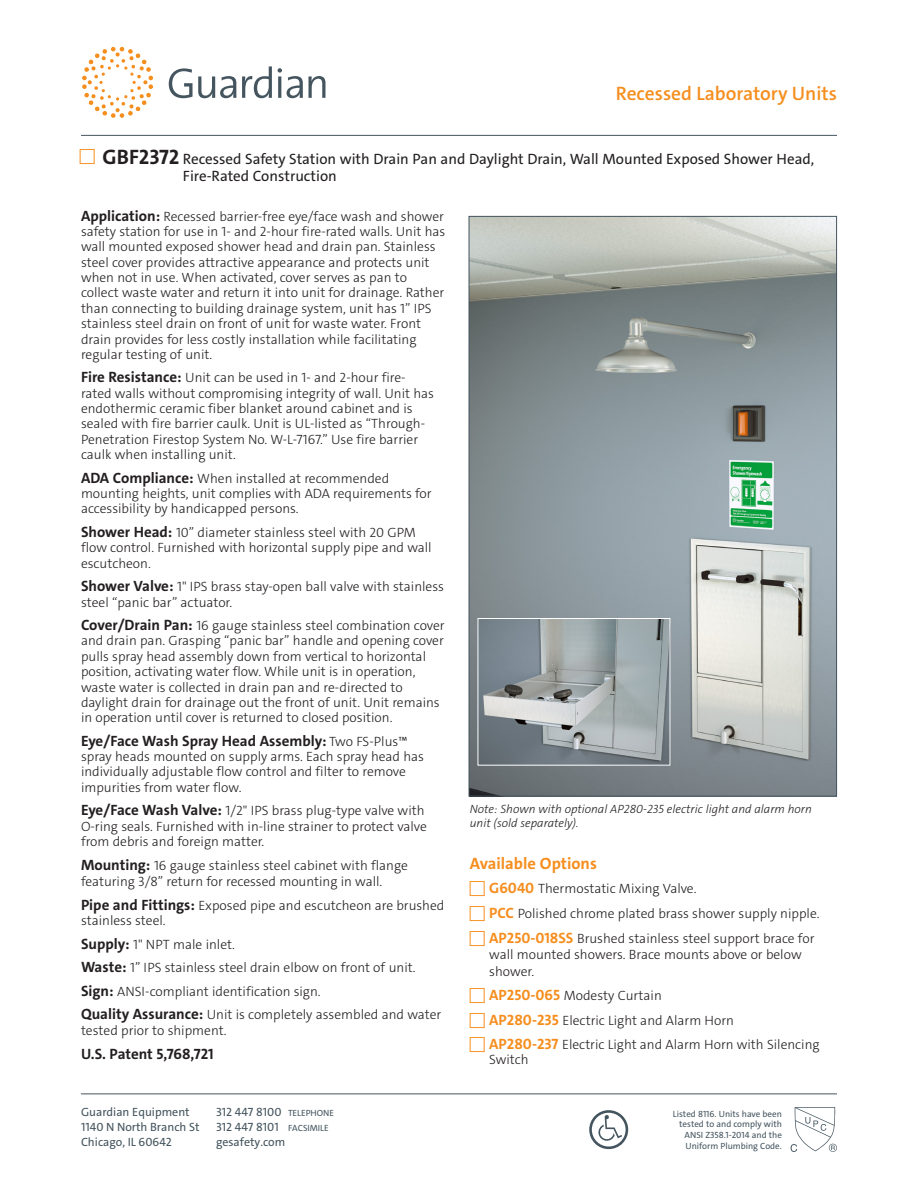
<style>
.page{position:relative;width:918px;height:1188px;background:#fff}
.page>*{position:absolute;margin:0;border:0;box-sizing:border-box;transform-origin:0 0}
.t1{font:600 19.5px "The Sans C4 s";color:#f68e1e}
.Body{font:700 16.5px "The Sans C4 s";color:#f68e1e}
.t2{font:15px/16.5px "The Sans C4 s";color:#231f20}
.Body-2{font:700 15px "The Sans C4 s";color:#231f20}
.Body-3{font:300 13.5px/15.3px "The Sans C4 s";color:#231f20}
.t3{font:12px "The Sans C4 s";color:#45555f}
.t4{font:italic 300 12px/14.4px "The Sans C4 s";color:#231f20}
.t5{font:9px/10.8px "The Sans C4 s";color:#45555f;text-align:right}
.s1{font-weight:700;font-size:21px}
.s2{font-weight:700;font-size:15px}
.s3{font-weight:300;font-size:13.5px}
.s4{font-weight:700;font-size:15px;color:#f68e1e}
.s5{font-size:9px}
</style>
<div class="page">
<hr style="left:81px;top:1094px;width:756px;height:1px;background:#45555f">
<hr style="left:81px;top:135px;width:756px;height:1px;background:#45555f">
<svg style="left:242px;top:66px;width:30px;height:32px"></svg>
<svg style="left:278px;top:68px;width:25px;height:30px"></svg>
<svg style="left:309px;top:76px;width:16px;height:22px"></svg>
<svg style="left:169px;top:68px;width:67px;height:30px"></svg>
<svg style="left:82px;top:47px;width:71px;height:71px"></svg>
<svg style="left:791px;top:1107px;width:46px;height:45px"></svg>
<img style="left:471px;top:218px;width:364px;height:576px">
<img style="left:480px;top:620px;width:188px;height:144px">
<div style="left:478px;top:618px;width:192px;height:148px;border:1px solid #fff"></div>
<svg style="left:589px;top:1110px;width:39px;height:39px"></svg>
<h1 class="t1" style="left:616px;top:81px;width:223px">Recessed Laboratory Units</h1>
<p class="t2" style="left:183px;top:151px;width:633px;text-indent:-80px"><span class="s1">GBF2372</span> Recessed Safety Station with Drain Pan and Daylight Drain, Wall Mounted Exposed Shower Head,<br>Fire-Rated Construction</p>
<p class="Body-3" style="left:81px;top:208px;width:366px"><span class="s2">Application:</span> Recessed barrier-free eye/face wash and shower safety station for use in 1- and 2-hour fire-rated walls. Unit has wall mounted exposed shower head and drain pan. Stainless steel cover provides attractive appearance and protects unit when not in use. When activated, cover serves as pan to collect waste water and return it into unit for drainage. Rather than connecting to building drainage system, unit has 1” IPS stainless steel drain on front of unit for waste water. Front drain provides for less costly installation while facilitating regular testing of unit.</p>
<p class="Body-3" style="left:81px;top:370px;width:355px"><span class="s2">Fire Resistance:</span> Unit can be used in 1- and 2-hour fire&shy;rated walls without compromising integrity of wall. Unit has endothermic ceramic fiber blanket around cabinet and is sealed with fire barrier caulk. Unit is UL-listed as “Through-Penetration Firestop System No. W-L-7167.” Use fire barrier caulk when installing unit.</p>
<p class="Body-3" style="left:81px;top:471px;width:352px"><span class="s2">ADA Compliance:</span> When installed at recommended mounting heights, unit complies with ADA requirements for accessibility by handicapped persons.</p>
<p class="Body-3" style="left:81px;top:525px;width:352px"><span class="s2">Shower Head:</span> 10” diameter stainless steel with 20 GPM flow control. Furnished with horizontal supply pipe and wall escutcheon.</p>
<p class="Body-3" style="left:81px;top:579px;width:365px"><span class="s2">Shower Valve:</span> 1" IPS brass stay-open ball valve with stainless steel “panic bar” actuator.</p>
<p class="Body-3" style="left:81px;top:618px;width:365px"><span class="s2">Cover/Drain Pan:</span> 16 gauge stainless steel combination cover and drain pan. Grasping “panic bar” handle and opening cover pulls spray head assembly down from vertical to horizontal position, activating water flow. While unit is in operation, waste water is collected in drain pan and re-directed to daylight drain for drainage out the front of unit. Unit remains in operation until cover is returned to closed position.</p>
<p class="Body-2" style="left:81px;top:731px;width:328px">Eye/Face Wash Spray Head Assembly: <span class="s3">Two FS-Plus™</span></p>
<p class="Body-3" style="left:81px;top:749px;width:345px">spray heads mounted on supply arms. Each spray head has individually adjustable flow control and filter to remove impurities from water flow.</p>
<p class="Body-3" style="left:81px;top:803px;width:347px"><span class="s2">Eye/Face Wash Valve:</span> 1/2" IPS brass plug-type valve with<br>O-ring seals. Furnished with in-line strainer to protect valve from debris and foreign matter.</p>
<p class="Body-3" style="left:81px;top:858px;width:328px;line-height:16.2px"><span class="s2">Mounting:</span> 16 gauge stainless steel cabinet with flange featuring 3/8” return for recessed mounting in wall.</p>
<p class="Body-3" style="left:81px;top:898px;width:365px"><span class="s2">Pipe and Fittings:</span> Exposed pipe and escutcheon are brushed stainless steel.</p>
<p class="Body-3" style="left:81px;top:937px;width:156px"><span class="s2">Supply:</span> 1" NPT male inlet.</p>
<p class="Body-3" style="left:81px;top:960px;width:336px"><span class="s2">Waste:</span> 1” IPS stainless steel drain elbow on front of unit.</p>
<p class="Body-3" style="left:81px;top:984px;width:241px"><span class="s2">Sign:</span> ANSI-compliant identification sign.</p>
<p class="Body-3" style="left:81px;top:1007px;width:362px"><span class="s2">Quality Assurance:</span> Unit is completely assembled and water tested prior to shipment.</p>
<p class="Body-2" style="left:81px;top:1044px;width:134px">U.S. Patent 5,768,721</p>
<p class="t4" style="left:470px;top:802px;width:344px">Note: Shown with optional AP280-235 electric light and alarm horn unit (sold separately).</p>
<p class="Body" style="left:470px;top:853px;width:129px">Available Options</p>
<p class="Body-3" style="left:489px;top:881px;width:209px"><span class="s4">G6040</span> Thermostatic Mixing Valve.</p>
<p class="Body-3" style="left:489px;top:906px;width:332px"><span class="s4">PCC</span> Polished chrome plated brass shower supply nipple.</p>
<p class="Body-3" style="left:489px;top:930px;width:327px;line-height:16.5px"><span class="s4">AP250-018SS</span> Brushed stainless steel support brace for wall mounted showers. Brace mounts above or below shower.</p>
<p class="Body-3" style="left:489px;top:988px;width:174px"><span class="s4">AP250-065</span> Modesty Curtain</p>
<p class="Body-3" style="left:489px;top:1013px;width:246px"><span class="s4">AP280-235</span> Electric Light and Alarm Horn</p>
<p class="Body-3" style="left:489px;top:1037px;width:332px"><span class="s4">AP280-237</span> Electric Light and Alarm Horn with Silencing<br>Switch</p>
<p class="t3" style="left:81px;top:1104px;width:110px">Guardian Equipment</p>
<p class="t3" style="left:216px;top:1104px;width:120px">312 447 8100 <span class="s5">TELEPHONE</span></p>
<p class="t3" style="left:81px;top:1119px;width:120px">1140 N North Branch St</p>
<p class="t3" style="left:216px;top:1119px;width:114px">312 447 8101 <span class="s5">FACSIMILE</span></p>
<p class="t3" style="left:81px;top:1134px;width:93px">Chicago, IL 60642</p>
<p class="t3" style="left:216px;top:1134px;width:71px">gesafety.com</p>
<p class="t5" style="left:673px;top:1108px;width:110px">Listed 8116. Units have been tested to and comply with<br>ANSI Z358.1-2014 and the<br>Uniform Plumbing Code.</p>
</div>
